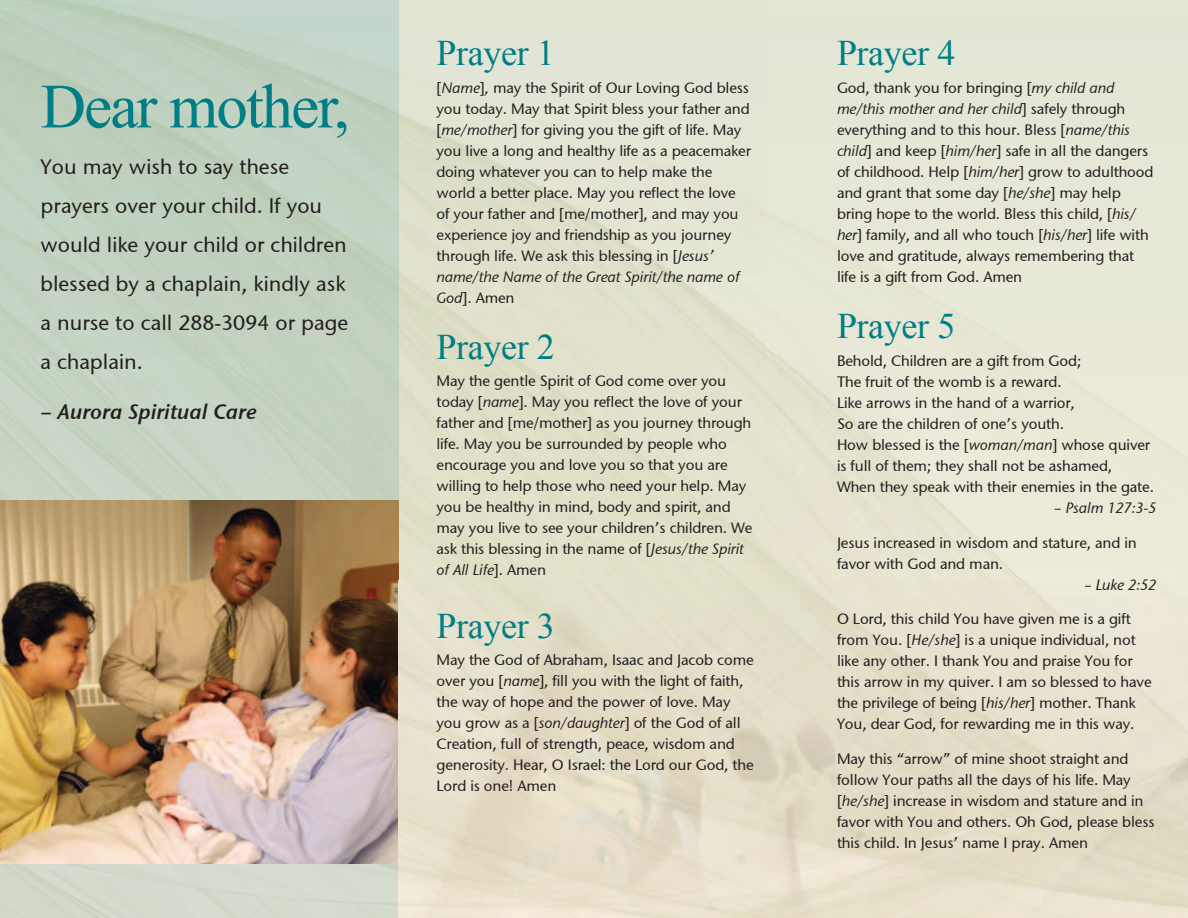
<style>
.page{position:relative;width:1188px;height:918px;background:#fff}
.page>*{position:absolute;margin:0;border:0;box-sizing:border-box;transform-origin:0 0}
.t1{font:63px "Times New Roman";letter-spacing:-.03em;color:#007e85}
.t2{font:36px "Times New Roman";letter-spacing:-.01em;color:#007e85}
.t3{font:21px/39px "Stone Sans ITCTT Medium";color:#231f20}
.t4{font:21px "Stone Sans Sem ITCTT Semi Ita";color:#231f20}
.t5{font:15px/21px "Stone Sans ITCTT Medium";letter-spacing:-.01em;color:#231f20}
.t6{font:italic 15px "Stone Sans ITCTT Medium";letter-spacing:-.01em;color:#231f20}
.s1{font-style:italic}
</style>
<div class="page">
<img style="left:398px;top:357px;width:526px;height:223px">
<img style="left:0;top:0;width:398px;height:918px">
<h1 class="t1" style="left:40px;top:64px;width:311px">Dear mother,</h1>
<h3 class="t3" style="left:40px;top:147px;width:309px">You may wish to say these prayers over your child. If you would like your child or children blessed by a chaplain, kindly ask a nurse to call 288-3094 or page a chaplain.</h3>
<h3 class="t4" style="left:40px;top:399px;width:218px">– Aurora Spiritual Care</h3>
<h2 class="t2" style="left:436px;top:29px;width:120px">Prayer 1</h2>
<p class="t5" style="left:436px;top:77px;width:316px">[<span class="s1">Name</span>]<span class="s1">,</span> may the Spirit of Our Loving God bless you today. May that Spirit bless your father and [<span class="s1">me/mother</span>] for giving you the gift of life. May you live a long and healthy life as a peacemaker doing whatever you can to help make the world a better place. May you reflect the love of your father and [me/mother], and may you experience joy and friendship as you journey through life. We ask this blessing in [<span class="s1">Jesus’ name/the Name of the Great Spirit/the name of God</span>]. Amen</p>
<h2 class="t2" style="left:436px;top:322px;width:120px">Prayer 2</h2>
<p class="t5" style="left:436px;top:371px;width:318px">May the gentle Spirit of God come over you today [<span class="s1">name</span>]. May you reflect the love of your father and [me/mother] as you journey through life. May you be surrounded by people who encourage you and love you so that you are willing to help those who need your help. May you be healthy in mind, body and spirit, and may you live to see your children’s children. We ask this blessing in the name of [<span class="s1">Jesus/the Spirit of All Life</span>]. Amen</p>
<h2 class="t2" style="left:436px;top:601px;width:120px">Prayer 3</h2>
<p class="t5" style="left:436px;top:650px;width:319px">May the God of Abraham, Isaac and Jacob come over you [<span class="s1">name</span>], fill you with the light of faith, the way of hope and the power of love. May you grow as a [<span class="s1">son/daughter</span>] of the God of all Creation, full of strength, peace, wisdom and generosity. Hear, O Israel: the Lord our God, the Lord is one! Amen</p>
<h2 class="t2" style="left:837px;top:29px;width:120px">Prayer 4</h2>
<p class="t5" style="left:837px;top:77px;width:318px">God, thank you for bringing [<span class="s1">my child and me/this mother and her child</span>] safely through everything and to this hour. Bless [<span class="s1">name/this child</span>] and keep [<span class="s1">him/her</span>] safe in all the dangers of childhood. Help [<span class="s1">him/her</span>] grow to adulthood and grant that some day [<span class="s1">he/she</span>] may help bring hope to the world. Bless this child, [<span class="s1">his/ her</span>] family, and all who touch [<span class="s1">his/her</span>] life with love and gratitude, always remembering that life is a gift from God. Amen</p>
<h2 class="t2" style="left:837px;top:302px;width:120px">Prayer 5</h2>
<p class="t5" style="left:837px;top:350px;width:319px">Behold, Children are a gift from God;<br>The fruit of the womb is a reward.<br>Like arrows in the hand of a warrior,<br>So are the children of one’s youth.<br>How blessed is the [<span class="s1">woman/man</span>] whose quiver is full of them; they shall not be ashamed, When they speak with their enemies in the gate.</p>
<p class="t6" style="left:1054px;top:499px;width:104px">– Psalm 127:3-5</p>
<p class="t5" style="left:837px;top:532px;width:301px">Jesus increased in wisdom and stature, and in favor with God and man.</p>
<p class="t6" style="left:1084px;top:575px;width:74px">– Luke 2:52</p>
<p class="t5" style="left:837px;top:608px;width:316px">O Lord, this child You have given me is a gift from You. [<span class="s1">He/she</span>] is a unique individual, not like any other. I thank You and praise You for this arrow in my quiver. I am so blessed to have the privilege of being [<span class="s1">his/her</span>] mother. Thank You, dear God, for rewarding me in this way.</p>
<p class="t5" style="left:837px;top:748px;width:319px">May this “arrow” of mine shoot straight and follow Your paths all the days of his life. May [<span class="s1">he/she</span>] increase in wisdom and stature and in favor with You and others. Oh God, please bless this child. In Jesus’ name I pray. Amen</p>
</div>
